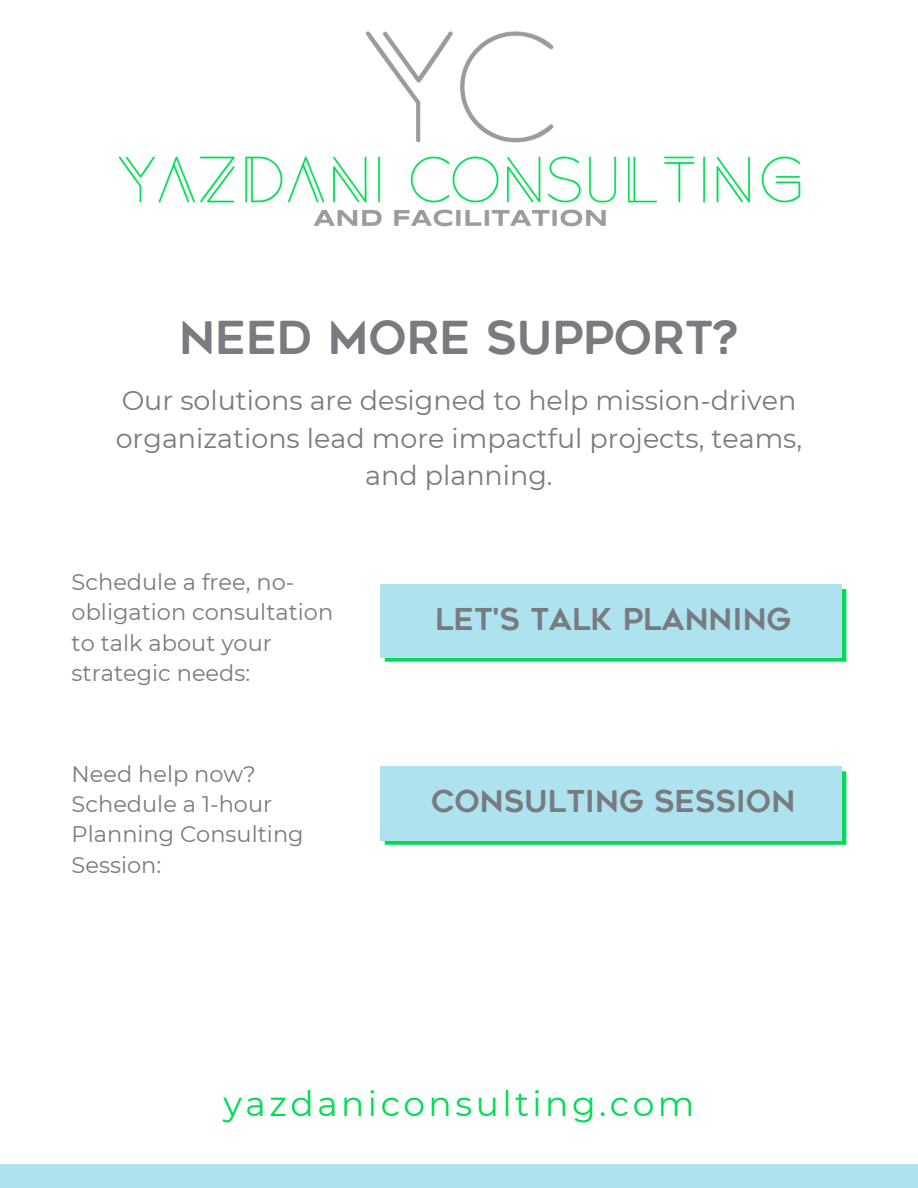
<style>
.page{position:relative;width:918px;height:1188px;background:#fff}
.page>*{position:absolute;margin:0;border:0;box-sizing:border-box;transform-origin:0 0}
.t1{font:45.3px "Geometos Rounded";color:#787b80}
.t2{font:34.5px "Montserrat";letter-spacing:.1em;color:#0d5}
.t3{font:30px "Geometos Rounded";color:#787b80}
.t4{font:27px/37.2px "Montserrat";color:#787b80;text-align:center}
.t5{font:22.5px/30.3px "Montserrat";color:#787b80}
</style>
<div class="page">
<div style="left:0;top:1165px;width:918px;height:23px;background:#aee2ef"></div>
<svg style="left:385px;top:589px;width:461px;height:73px;background:#2ddf79"></svg>
<div style="left:380px;top:584px;width:462px;height:73px;background:#aee2ef"></div>
<svg style="left:385px;top:771px;width:461px;height:74px;background:#29df77"></svg>
<div style="left:380px;top:767px;width:462px;height:73px;background:#aee2ef"></div>
<img style="left:118px;top:31px;width:683px;height:196px">
<p class="t1" style="left:179px;top:320px;width:561px">NEED MORE SUPPORT?</p>
<h3 class="t4" style="left:116px;top:382px;width:688px">Our solutions are designed to help mission-driven organizations lead more impactful projects, teams, and planning.</h3>
<p class="t5" style="left:72px;top:567px;width:263px">Schedule a free, no&shy;obligation consultation to talk about your strategic needs:</p>
<p class="t5" style="left:72px;top:758px;width:186px">Need help now?</p>
<h3 class="t5" style="left:72px;top:789px;width:234px">Schedule a 1-hour<br>Planning Consulting<br>Session:</h3>
<p class="t3" style="left:435px;top:607px;width:358px">LET'S TALK PLANNING</p>
<h1 class="t3" style="left:431px;top:790px;width:365px">CONSULTING SESSION</h1>
<h2 class="t2" style="left:223px;top:1083px;width:473px">yazdaniconsulting.com</h2>
</div>
